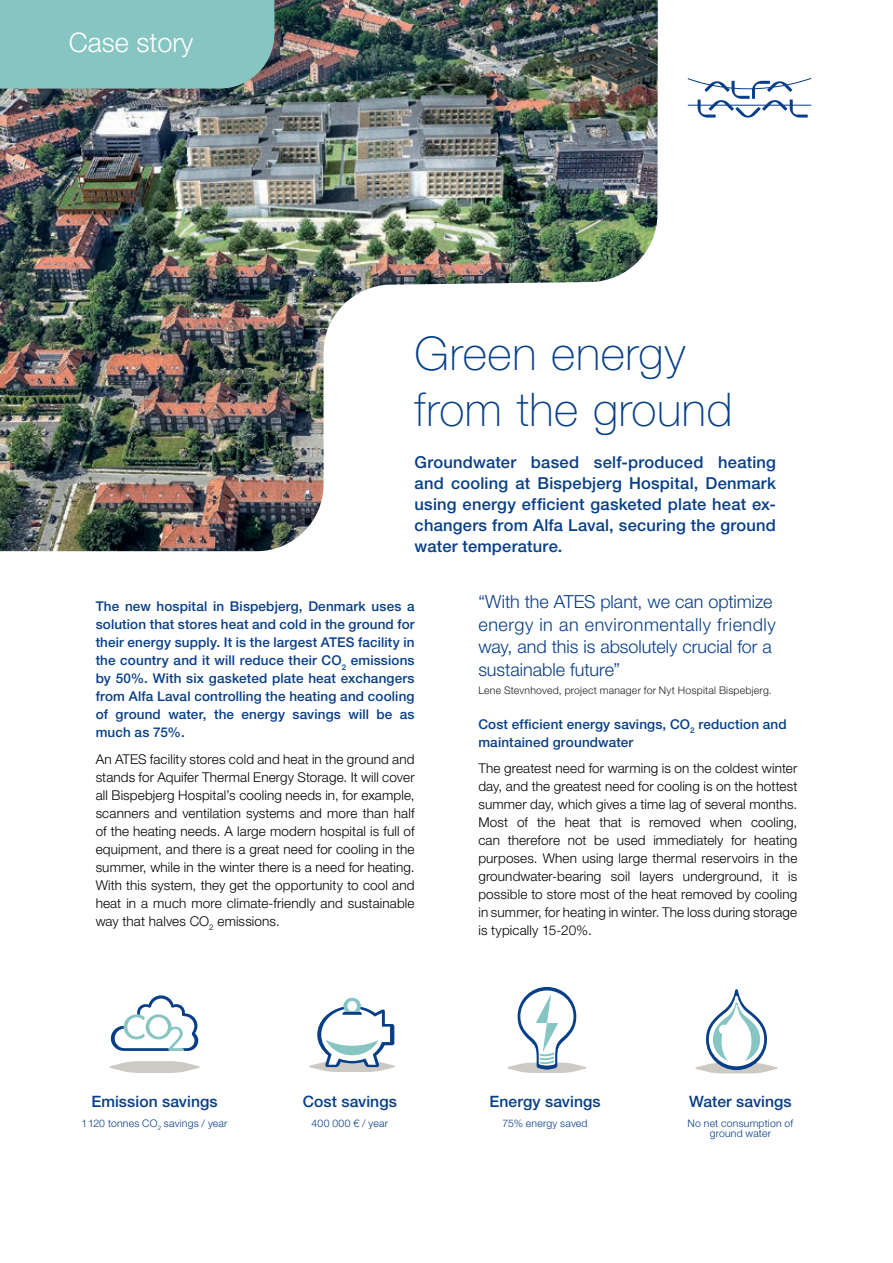
<style>
.page{position:relative;width:893px;height:1263px;background:#fff}
.page>*{position:absolute;margin:0;border:0;box-sizing:border-box;transform-origin:0 0}
.t1{font:100 46.5px/55.5px "Helvetica Neue LT Std";letter-spacing:.015em;color:#073e88}
.t2{font:300 27px "Helvetica Neue LT Pro";color:#fff}
.t3{font:300 18px/22.5px "Helvetica Neue LT Std";color:#073e88}
.t4{font:500 16.5px/21px "Helvetica Neue LT Std";letter-spacing:.015em;color:#073e88;text-align:justify}
.t5{font:500 15.6px "Helvetica Neue LT Std";letter-spacing:.005em;color:#073e88}
.t6{font:300 13.5px/18px "Helvetica Neue LT Std";letter-spacing:.01em;color:#000;text-align:justify}
.t7{font:500 13.5px/18px "Helvetica Neue LT Std";letter-spacing:.01em;color:#073e88;text-align:justify}
.t8{font:300 10.5px/10.5px "Helvetica Neue LT Std";letter-spacing:.02em;color:#073e88;text-align:center}
.t9{font:300 10.5px "Helvetica Neue LT Std";letter-spacing:.02em;color:#231f20}
</style>
<div class="page">
<svg style="left:688px;top:78px;width:123px;height:40px"></svg>
<svg style="left:695px;top:989px;width:83px;height:84px"></svg>
<svg style="left:507px;top:987px;width:80px;height:86px"></svg>
<svg style="left:309px;top:998px;width:86px;height:74px"></svg>
<svg style="left:109px;top:1061px;width:91px;height:12px"></svg>
<svg style="left:111px;top:995px;width:87px;height:56px"></svg>
<img style="left:0;top:0;width:658px;height:551px">
<div style="left:0;top:0;width:274px;height:89px;background:#86c5c2"></div>
<h2 class="t2" style="left:69px;top:26px;width:126px">Case story</h2>
<h1 class="t1" style="left:415px;top:326px;width:319px">Green energy from the ground</h1>
<p class="t4" style="left:415px;top:451px;width:363px">Groundwater based self-produced heating and cooling at Bispebjerg Hospital, Denmark using energy efficient gasketed plate heat ex&shy;changers from Alfa Laval, securing the ground water temperature.</p>
<h3 class="t3" style="left:478px;top:590px;width:299px">“With the ATES plant, we can optimize energy in an environmentally friendly way, and this is absolutely crucial for a sustainable future”</h3>
<p class="t9" style="left:478px;top:683px;width:295px">Lene Stevnhoved, project manager for Nyt Hospital Bispebjerg.</p>
<p class="t7" style="left:478px;top:715px;width:310px">Cost efficient energy savings, CO<sub>2</sub> reduction and maintained groundwater</p>
<p class="t6" style="left:478px;top:759px;width:320px">The greatest need for warming is on the coldest winter day, and the greatest need for cooling is on the hottest summer day, which gives a time lag of several months.<br>Most of the heat that is removed when cooling, can therefore not be used immediately for heating purposes. When using large thermal reservoirs in the groundwater-bearing soil layers underground, it is possible to store most of the heat removed by cooling in summer, for heating in winter. The loss during storage is typically 15-20%.</p>
<p class="t7" style="left:96px;top:597px;width:320px">The new hospital in Bispebjerg, Denmark uses a solution that stores heat and cold in the ground for their energy supply. It is the largest ATES facility in the country and it will reduce their CO<sub>2</sub> emissions by 50%. With six gasketed plate heat exchangers from Alfa Laval controlling the heating and cooling of ground water, the energy savings will be as much as 75%.</p>
<p class="t6" style="left:96px;top:750px;width:320px">An ATES facility stores cold and heat in the ground and stands for Aquifer Thermal Energy Storage. It will cover all Bispebjerg Hospital’s cooling needs in, for example, scanners and ventilation systems and more than half of the heating needs. A large modern hospital is full of equipment, and there is a great need for cooling in the summer, while in the winter there is a need for heating.<br>With this system, they get the opportunity to cool and heat in a much more climate-friendly and sustainable way that halves CO<sub>2</sub> emissions.</p>
<p class="t5" style="left:91px;top:1092px;width:128px">Emission savings</p>
<p class="t8" style="left:82px;top:1118px;width:147px">1 120 tonnes CO<sub>2</sub> savings / year</p>
<p class="t5" style="left:303px;top:1092px;width:96px">Cost savings</p>
<p class="t8" style="left:312px;top:1118px;width:78px">400 000 € / year</p>
<p class="t5" style="left:489px;top:1092px;width:113px">Energy savings</p>
<p class="t8" style="left:503px;top:1118px;width:86px">75% energy saved</p>
<p class="t5" style="left:689px;top:1092px;width:104px">Water savings</p>
<p class="t8" style="left:688px;top:1118px;width:107px">No net consumption of ground water</p>
</div>
